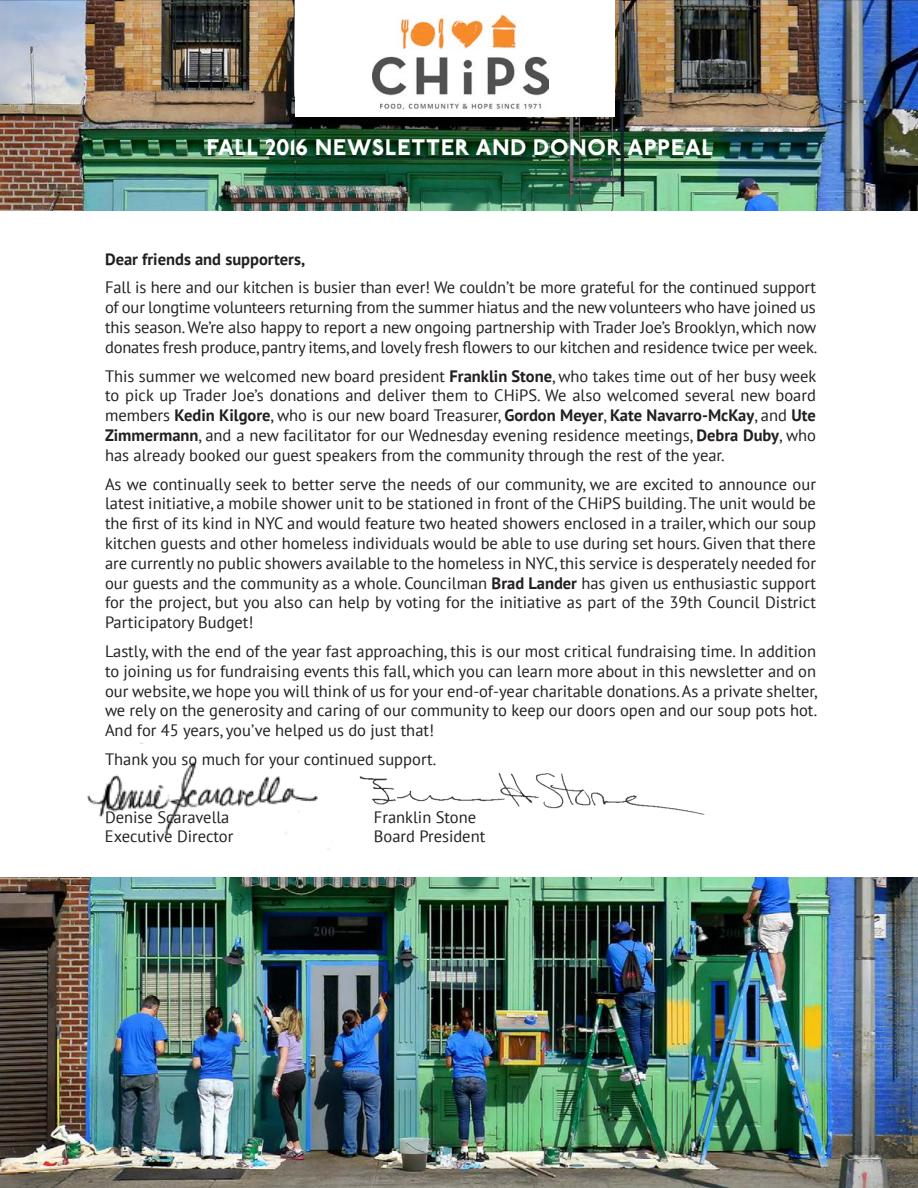
<style>
.page{position:relative;width:918px;height:1188px;background:#fff}
.page>*{position:absolute;margin:0;border:0;box-sizing:border-box;transform-origin:0 0}
.t1{font:800 22.5px "P22 Underground Pro";letter-spacing:.04em;color:#fff}
.t2{font:16.5px/19.8px "PT Sans";color:#231f20;text-align:justify}
.t3{font:700 16.5px "PT Sans";color:#231f20}
.s1{font-weight:700}
</style>
<div class="page">
<img style="left:0;top:878px;width:918px;height:310px">
<img style="left:87px;top:742px;width:243px;height:107px">
<img style="left:359px;top:773px;width:346px;height:42px">
<img style="left:0;top:0;width:918px;height:211px">
<div style="left:295px;top:0;width:319px;height:117px;background:#fff"></div>
<img style="left:373px;top:15px;width:175px;height:95px">
<p class="t1" style="left:207px;top:131px;width:508px">FALL 2016 NEWSLETTER AND DONOR APPEAL</p>
<p class="t3" style="left:105px;top:248px;width:201px">Dear friends and supporters,</p>
<p class="t2" style="left:105px;top:277px;width:714px">Fall is here and our kitchen is busier than ever! We couldn’t be more grateful for the continued support of our longtime volunteers returning from the summer hiatus and the new volunteers who have joined us this season. We’re also happy to report a new ongoing partnership with Trader Joe’s Brooklyn, which now donates fresh produce, pantry items, and lovely fresh flowers to our kitchen and residence twice per week.</p>
<p class="t2" style="left:105px;top:366px;width:713px">This summer we welcomed new board president <span class="s1">Franklin Stone</span>, who takes time out of her busy week to pick up Trader Joe’s donations and deliver them to CHiPS. We also welcomed several new board members <span class="s1">Kedin Kilgore</span>, who is our new board Treasurer, <span class="s1">Gordon Meyer</span>, <span class="s1">Kate Navarro-McKay</span>, and <span class="s1">Ute Zimmermann</span>, and a new facilitator for our Wednesday evening residence meetings, <span class="s1">Debra Duby</span>, who has already booked our guest speakers from the community through the rest of the year.</p>
<p class="t2" style="left:105px;top:474px;width:713px">As we continually seek to better serve the needs of our community, we are excited to announce our latest initiative, a mobile shower unit to be stationed in front of the CHiPS building. The unit would be the first of its kind in NYC and would feature two heated showers enclosed in a trailer, which our soup kitchen guests and other homeless individuals would be able to use during set hours. Given that there are currently no public showers available to the homeless in NYC, this service is desperately needed for our guests and the community as a whole. Councilman <span class="s1">Brad Lander</span> has given us enthusiastic support for the project, but you also can help by voting for the initiative as part of the 39th Council District Participatory Budget!</p>
<p class="t2" style="left:105px;top:641px;width:714px">Lastly, with the end of the year fast approaching, this is our most critical fundraising time. In addition to joining us for fundraising events this fall, which you can learn more about in this newsletter and on our website, we hope you will think of us for your end-of-year charitable donations. As a private shelter, we rely on the generosity and caring of our community to keep our doors open and our soup pots hot.<br>And for 45 years, you’ve helped us do just that!</p>
<p class="t2" style="left:105px;top:749px;width:333px">Thank you so much for your continued support.</p>
<p class="t2" style="left:105px;top:807px;width:126px">Denise Scaravella</p>
<p class="t2" style="left:374px;top:807px;width:104px">Franklin Stone</p>
<p class="t2" style="left:105px;top:826px;width:130px">Executive Director</p>
<p class="t2" style="left:374px;top:826px;width:113px">Board President</p>
</div>
